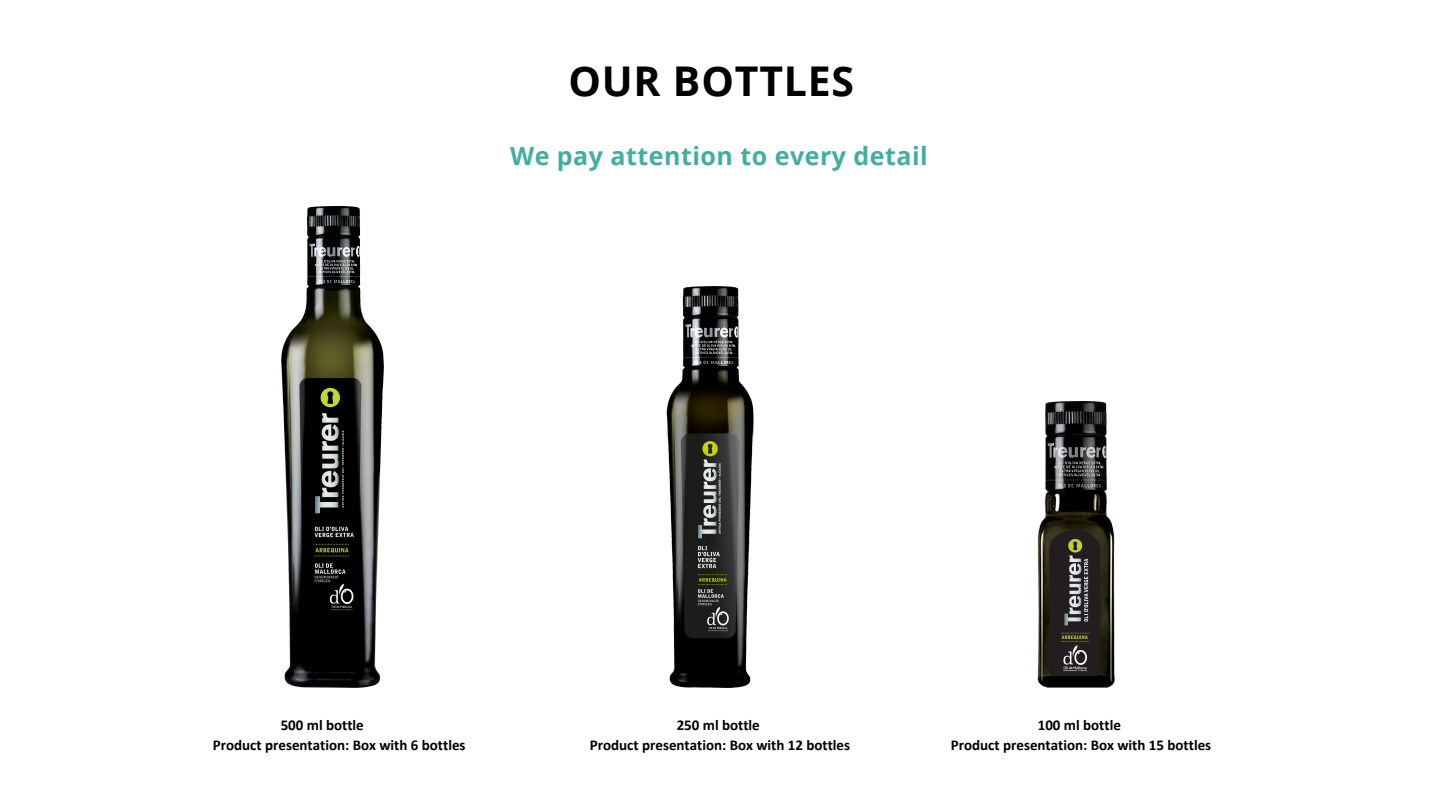
<style>
.page{position:relative;width:1440px;height:810px;background:#fff}
.page>*{position:absolute;margin:0;border:0;box-sizing:border-box;transform-origin:0 0}
.t1{font:700 41px "Open Sans";letter-spacing:.02em;color:#000}
.t2{font:700 25px "Open Sans";letter-spacing:.02em;color:#41ae9f}
.t3{font:700 15px "Calibri";color:#000}
</style>
<div class="page">
<img style="left:281px;top:206px;width:103px;height:481px">
<img style="left:666px;top:286px;width:89px;height:401px">
<img style="left:1038px;top:401px;width:77px;height:286px">
<p class="t1" style="left:568px;top:52px;width:287px">OUR BOTTLES</p>
<p class="t2" style="left:510px;top:138px;width:419px">We pay attention to every detail</p>
<p class="t3" style="left:281px;top:719px;width:85px">500 ml bottle</p>
<p class="t3" style="left:213px;top:739px;width:254px">Product presentation: Box with 6 bottles</p>
<p class="t3" style="left:677px;top:719px;width:85px">250 ml bottle</p>
<p class="t3" style="left:590px;top:739px;width:262px">Product presentation: Box with 12 bottles</p>
<p class="t3" style="left:1038px;top:719px;width:85px">100 ml bottle</p>
<p class="t3" style="left:951px;top:739px;width:262px">Product presentation: Box with 15 bottles</p>
</div>
